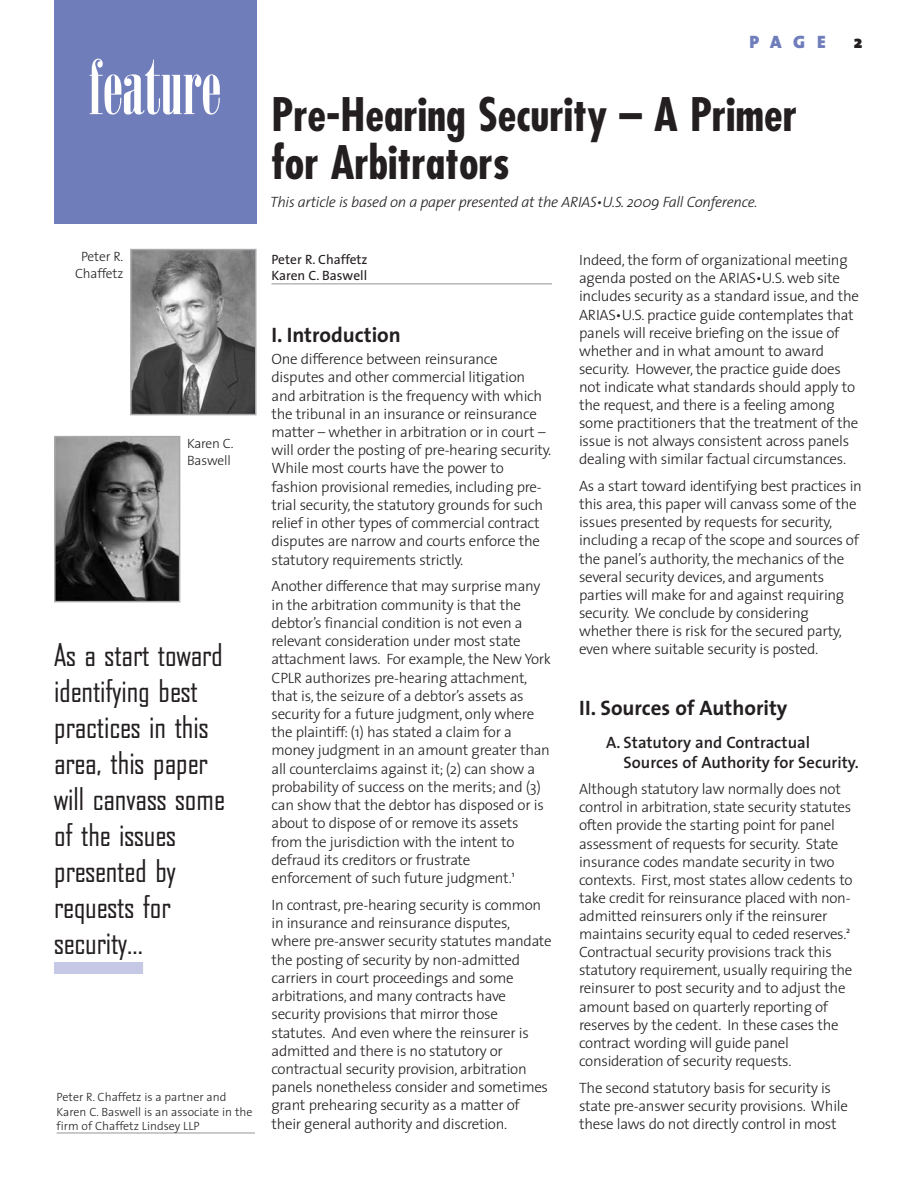
<style>
.page{position:relative;width:918px;height:1188px;background:#fff}
.page>*{position:absolute;margin:0;border:0;box-sizing:border-box;transform-origin:0 0}
.t1{font:700 condensed 45px/48px "Futura";color:#231f20}
.t2{font:30px/36px "Bureau Agency";color:#231f20}
.t3{font:700 21px "The Sans";color:#231f20}
.t4{font:900 18px "The Sans";color:#6f7dbb}
.t5{font:900 18px "The Sans";color:#231f20}
.t6{font:600 16.5px/20px "The Sans";color:#231f20}
.t7{font:300 15px/18.3px "The Sans";letter-spacing:-.02em;color:#231f20}
.t8{font:italic 300 15px "The Sans";letter-spacing:-.02em;color:#231f20}
.t9{font:13.5px/16.5px "The Sans";color:#231f20}
.t10{font:300 13.5px/16.2px "The Sans";letter-spacing:-.015em;color:#231f20;text-align:center}
.t11{font:300 12px/14.4px "The Sans";color:#231f20}
</style>
<div class="page">
<div style="left:54px;top:962px;width:89px;height:12px;background:#c6c9e5"></div>
<hr style="left:272px;top:284px;width:280px;height:1px;background:#939598">
<hr style="left:57px;top:1133px;width:198px;height:1px;background:#939598">
<div style="left:54px;top:0;width:203px;height:224px;background:#6f7dbb"></div>
<img style="left:133px;top:252px;width:120px;height:160px">
<div style="left:130px;top:249px;width:126px;height:166px;border:2px solid #a7a9ac"></div>
<img style="left:57px;top:439px;width:120px;height:160px">
<div style="left:54px;top:436px;width:126px;height:166px;border:2px solid #a7a9ac"></div>
<p class="t4" style="left:750px;top:35px;width:78px">PAGE</p>
<p class="t5" style="left:854px;top:35px;width:10px">2</p>
<h1 class="t1" style="left:272px;top:94px;width:527px;text-indent:-182px"><sup>feature</sup> Pre-Hearing Security – A Primer for Arbitrators</h1>
<p class="t10" style="left:75px;top:250px;width:50px">Peter R.<br>Chaffetz</p>
<p class="t10" style="left:187px;top:437px;width:48px;text-align:left">Karen C.<br>Baswell</p>
<h2 class="t2" style="left:54px;top:639px;width:172px">As a start toward identifying best practices in this area, this paper will canvass some of the issues presented by requests for security…</h2>
<p class="t11" style="left:57px;top:1091px;width:197px">Peter R. Chaffetz is a partner and<br>Karen C. Baswell is an associate in the firm of Chaffetz Lindsey LLP</p>
<p class="t8" style="left:270px;top:196px;width:489px">This article is based on a paper presented at the ARIAS•U.S. 2009 Fall Conference.</p>
<p class="t9" style="left:272px;top:253px;width:98px">Peter R. Chaffetz<br>Karen C. Baswell</p>
<h3 class="t3" style="left:272px;top:326px;width:131px">I. Introduction</h3>
<p class="t7" style="left:272px;top:351px;width:281px">One difference between reinsurance disputes and other commercial litigation and arbitration is the frequency with which the tribunal in an insurance or reinsurance matter – whether in arbitration or in court – will order the posting of pre-hearing security.<br>While most courts have the power to fashion provisional remedies, including pre&shy;trial security, the statutory grounds for such relief in other types of commercial contract disputes are narrow and courts enforce the statutory requirements strictly.</p>
<p class="t7" style="left:272px;top:579px;width:281px">Another difference that may surprise many in the arbitration community is that the debtor’s financial condition is not even a relevant consideration under most state attachment laws. For example, the New York CPLR authorizes pre-hearing attachment, that is, the seizure of a debtor’s assets as security for a future judgment, only where the plaintiff: (1) has stated a claim for a money judgment in an amount greater than all counterclaims against it; (2) can show a probability of success on the merits; and (3) can show that the debtor has disposed or is about to dispose of or remove its assets from the jurisdiction with the intent to defraud its creditors or frustrate enforcement of such future judgment.<sup>1</sup></p>
<p class="t7" style="left:272px;top:897px;width:282px">In contrast, pre-hearing security is common in insurance and reinsurance disputes, where pre-answer security statutes mandate the posting of security by non-admitted carriers in court proceedings and some arbitrations, and many contracts have security provisions that mirror those statutes. And even where the reinsurer is admitted and there is no statutory or contractual security provision, arbitration panels nonetheless consider and sometimes grant prehearing security as a matter of their general authority and discretion.</p>
<p class="t7" style="left:579px;top:253px;width:281px">Indeed, the form of organizational meeting agenda posted on the ARIAS•U.S. web site includes security as a standard issue, and the ARIAS•U.S. practice guide contemplates that panels will receive briefing on the issue of whether and in what amount to award security. However, the practice guide does not indicate what standards should apply to the request, and there is a feeling among some practitioners that the treatment of the issue is not always consistent across panels dealing with similar factual circumstances.</p>
<p class="t7" style="left:579px;top:479px;width:284px">As a start toward identifying best practices in this area, this paper will canvass some of the issues presented by requests for security, including a recap of the scope and sources of the panel’s authority, the mechanics of the several security devices, and arguments parties will make for and against requiring security. We conclude by considering whether there is risk for the secured party, even where suitable security is posted.</p>
<h3 class="t3" style="left:579px;top:699px;width:210px">II. Sources of Authority</h3>
<p class="t6" style="left:624px;top:734px;width:237px;text-indent:-17px">A. Statutory and Contractual<br>Sources of Authority for Security.</p>
<p class="t7" style="left:579px;top:782px;width:275px">Although statutory law normally does not control in arbitration, state security statutes often provide the starting point for panel assessment of requests for security. State insurance codes mandate security in two contexts. First, most states allow cedents to take credit for reinsurance placed with non&shy;admitted reinsurers only if the reinsurer maintains security equal to ceded reserves.<sup>2<br></sup>Contractual security provisions track this statutory requirement, usually requiring the reinsurer to post security and to adjust the amount based on quarterly reporting of reserves by the cedent. In these cases the contract wording will guide panel consideration of security requests.</p>
<p class="t7" style="left:579px;top:1080px;width:270px">The second statutory basis for security is state pre-answer security provisions. While these laws do not directly control in most</p>
</div>
